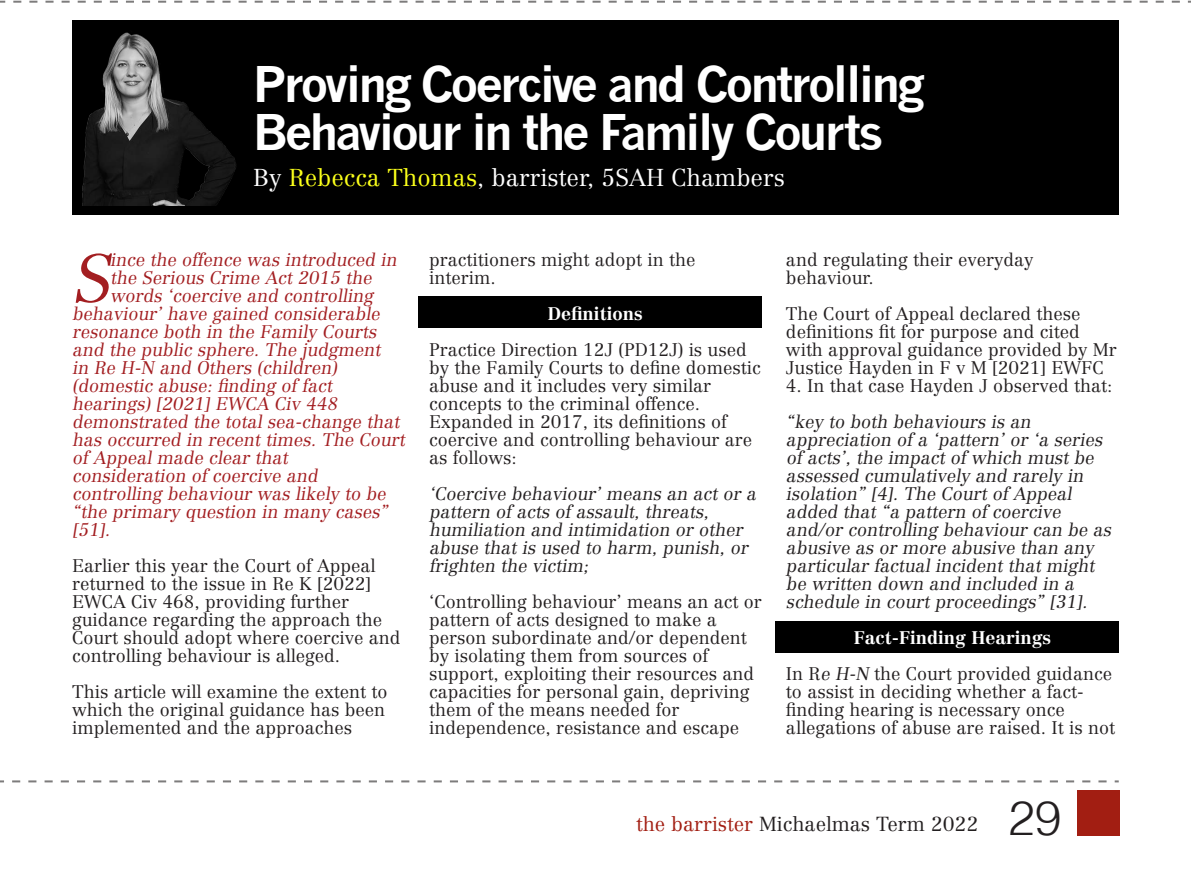
<style>
.page{position:relative;width:1191px;height:874px;background:#fff}
.page>*{position:absolute;margin:0;border:0;box-sizing:border-box;transform-origin:0 0}
.t1{font:italic 300 66.4px "Centennial";color:#a31e21}
.t2{font:700 48px/48px "News Gothic";letter-spacing:-.06em;color:#fff}
.t3{font:300 48px "Helvetica";color:#231f20}
.t4{font:300 24px "Centennial";color:#fff}
.t5{font:300 20px "Centennial";color:#231f20}
.t6{font:300 18px/18px "Centennial";color:#231f20}
.t7{font:italic 300 18px/18px "Centennial";color:#231f20}
.t8{font:italic 300 18px "Centennial";color:#a31e21}
.t9{font:700 18px "Centennial LT";color:#fff}
.s1{color:#fbff1a}
.s2{font-style:italic}
.s3{color:#a21e12}
</style>
<div class="page">
<div style="left:1077px;top:790px;width:42px;height:46px;background:#a21e12"></div>
<svg style="left:0;top:780px;width:1118px;height:2px"></svg>
<div style="left:419px;top:297px;width:343px;height:31px;background:#000"></div>
<div style="left:776px;top:621px;width:343px;height:31px;background:#000"></div>
<svg style="left:0;top:1px;width:1191px;height:2px"></svg>
<div style="left:72px;top:21px;width:1047px;height:194px;background:#000"></div>
<img style="left:82px;top:32px;width:154px;height:173px">
<h2 class="t2" style="left:253px;top:65px;width:673px">Proving Coercive and Controlling<br>Behaviour in the Family Courts</h2>
<h3 class="t4" style="left:253px;top:168px;width:533px">By <span class="s1">Rebecca Thomas</span>, barrister, 5SAH Chambers</h3>
<p class="t8" style="left:110px;top:252px;width:291px">ince the offence was introduced in</p>
<p class="t6" style="left:429px;top:252px;width:268px">practitioners might adopt in the</p>
<p class="t8" style="left:110px;top:270px;width:266px">the Serious Crime Act 2015 the</p>
<p class="t8" style="left:110px;top:288px;width:267px">words ‘coercive and controlling</p>
<p class="t8" style="left:72px;top:306px;width:312px">behaviour’ have gained considerable</p>
<p class="t8" style="left:72px;top:324px;width:309px">resonance both in the Family Courts</p>
<p class="t8" style="left:72px;top:342px;width:313px">and the public sphere. The judgment</p>
<p class="t8" style="left:72px;top:360px;width:269px">in Re H-N and Others (children)</p>
<p class="t8" style="left:72px;top:378px;width:264px">(domestic abuse: finding of fact</p>
<p class="t8" style="left:72px;top:396px;width:270px">hearings) [2021] EWCA Civ 448</p>
<p class="t8" style="left:72px;top:414px;width:332px">demonstrated the total sea-change that</p>
<p class="t8" style="left:72px;top:432px;width:337px">has occurred in recent times. The Court</p>
<p class="t8" style="left:72px;top:450px;width:220px">of Appeal made clear that</p>
<p class="t8" style="left:72px;top:468px;width:250px">consideration of coercive and</p>
<p class="t8" style="left:72px;top:486px;width:318px">controlling behaviour was likely to be</p>
<p class="t8" style="left:72px;top:504px;width:320px">“the primary question in many cases”</p>
<p class="t8" style="left:72px;top:522px;width:42px">[51].</p>
<p class="t6" style="left:72px;top:558px;width:330px">Earlier this year the Court of Appeal returned to the issue in Re K [2022] EWCA Civ 468, providing further guidance regarding the approach the Court should adopt where coercive and controlling behaviour is alleged.</p>
<p class="t6" style="left:72px;top:684px;width:317px">This article will examine the extent to which the original guidance has been implemented and the approaches</p>
<h1 class="t1" style="left:72px;top:252px;width:50px">S</h1>
<p class="t6" style="left:429px;top:270px;width:68px">interim.</p>
<p class="t9" style="left:548px;top:306px;width:96px">Definitions</p>
<p class="t6" style="left:429px;top:342px;width:333px">Practice Direction 12J (PD12J) is used by the Family Courts to define domestic abuse and it includes very similar concepts to the criminal offence.<br>Expanded in 2017, its definitions of coercive and controlling behaviour are as follows:</p>
<p class="t7" style="left:429px;top:486px;width:331px">‘Coercive behaviour’ means an act or a pattern of acts of assault, threats, humiliation and intimidation or other abuse that is used to harm, punish, or frighten the victim;</p>
<p class="t6" style="left:429px;top:594px;width:334px">‘Controlling behaviour’ means an act or pattern of acts designed to make a person subordinate and/or dependent by isolating them from sources of support, exploiting their resources and capacities for personal gain, depriving them of the means needed for independence, resistance and escape</p>
<p class="t6" style="left:786px;top:252px;width:249px">and regulating their everyday behaviour.</p>
<p class="t6" style="left:786px;top:306px;width:332px">The Court of Appeal declared these definitions fit for purpose and cited with approval guidance provided by Mr Justice Hayden in F v M [2021] EWFC</p>
<p class="t6" style="left:786px;top:378px;width:328px">4. In that case Hayden J observed that:</p>
<p class="t7" style="left:786px;top:414px;width:329px">“key to both behaviours is an appreciation of a ‘pattern’ or ‘a series of acts’, the impact of which must be assessed cumulatively and rarely in isolation” [4]. The Court of Appeal added that “a pattern of coercive and/or controlling behaviour can be as abusive as or more abusive than any particular factual incident that might be written down and included in a schedule in court proceedings” [31].</p>
<p class="t9" style="left:854px;top:630px;width:199px">Fact-Finding Hearings</p>
<p class="t6" style="left:786px;top:666px;width:330px">In R<span class="s2">e H-N</span> the Court provided guidance to assist in deciding whether a fact&shy;finding hearing is necessary once allegations of abuse are raised. It is not</p>
<p class="t5" style="left:636px;top:816px;width:344px"><span class="s3">the barrister</span> Michaelmas Term 2022</p>
<h2 class="t3" style="left:1008px;top:800px;width:55px">29</h2>
</div>
